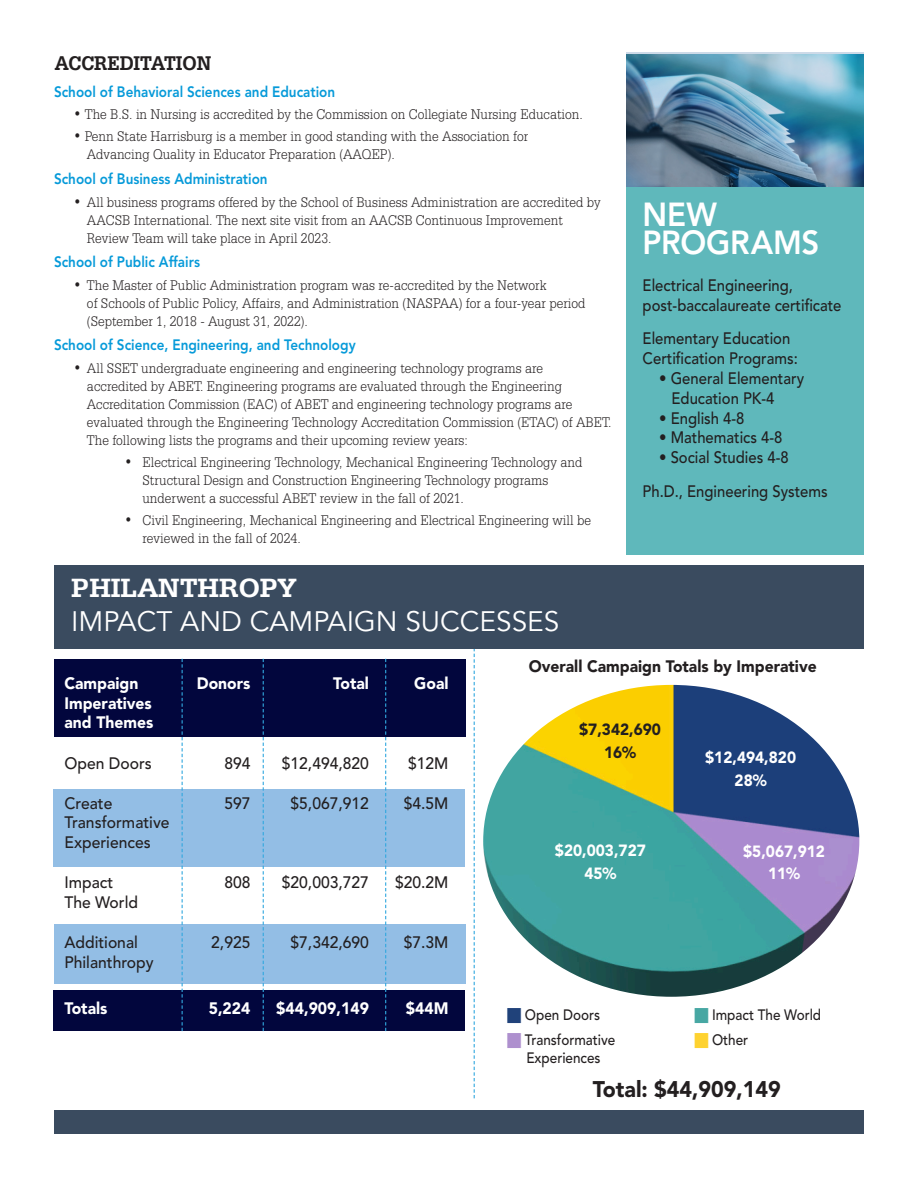
<style>
.page{position:relative;width:918px;height:1188px;background:#fff}
.page>*{position:absolute;margin:0;border:0;box-sizing:border-box;transform-origin:0 0}
.body_text{font:800 33.15px/28.5px "Avenir";letter-spacing:-.005em;color:#fff;scale:.94 1}
.t1{font:28.05px/33.6px "Avenir";color:#fff}
.t2{font:900 22.5px "Avenir";color:#231f20;scale:.95 1}
.t3{font:700 21px "Serifa BT";color:#231f20;scale:.9 1}
.t4{font:500 16.5px/19.8px "Avenir";color:#231f20;scale:.9 1}
.t5{font:500 16.5px/19.8px "Avenir";color:#231f20;scale:.95 1}
.t6{font:900 16.5px/19.8px "Avenir";color:#fff;scale:.95 1}
.t7{font:900 16.5px "Avenir";color:#231f20;scale:.95 1}
.t8{font:900 16.2px "Avenir";color:#fff;scale:.95 1}
.t9{font:900 16.2px "Avenir";color:#231f20;scale:.95 1}
.t10{font:300 15px/18px "Serifa BT";color:#231f20;scale:.9 1}
.t11{font:800 15px "Avenir";color:#069ad9;scale:.9 1}
.t12{font:500 15px/18px "Avenir";color:#231f20;scale:.9 1}
.s1{font-family:"Serifa BT";font-weight:700}
</style>
<div class="page">
<svg style="left:474px;top:649px;width:1px;height:449px"></svg>
<div style="left:54px;top:991px;width:411px;height:40px;background:#02063d"></div>
<div style="left:54px;top:925px;width:411px;height:59px;background:#93bee5"></div>
<div style="left:54px;top:789px;width:411px;height:77px;background:#93bee5"></div>
<div style="left:55px;top:659px;width:411px;height:77px;background:#02063d"></div>
<div style="left:54px;top:565px;width:810px;height:84px;background:#3a4b5f"></div>
<img style="left:626px;top:53px;width:238px;height:134px">
<div style="left:626px;top:187px;width:238px;height:367px;background:#5fb8bb"></div>
<div style="left:54px;top:1110px;width:810px;height:24px;background:#3a4b5f"></div>
<img style="left:483px;top:685px;width:376px;height:312px">
<svg style="left:182px;top:659px;width:1px;height:372px"></svg>
<svg style="left:263px;top:659px;width:1px;height:372px"></svg>
<svg style="left:385px;top:659px;width:1px;height:372px"></svg>
<p class="t3" style="left:55px;top:50px;width:176px">ACCREDITATION</p>
<p class="t11" style="left:54px;top:83px;width:314px">School of Behavioral Sciences and Education</p>
<p class="t10" style="left:73px;top:105px;width:567px">• The B.S. in Nursing is accredited by the Commission on Collegiate Nursing Education.</p>
<p class="t10" style="left:87px;top:127px;width:492px;text-indent:-14px">• Penn State Harrisburg is a member in good standing with the Association for<br>Advancing Quality in Educator Preparation (AAQEP).</p>
<p class="t11" style="left:54px;top:170px;width:239px">School of Business Administration</p>
<p class="t10" style="left:87px;top:192px;width:572px;text-indent:-14px">• All business programs offered by the School of Business Administration are accredited by<br>AACSB International. The next site visit from an AACSB Continuous Improvement<br>Review Team will take place in April 2023.</p>
<p class="t11" style="left:54px;top:253px;width:164px">School of Public Affairs</p>
<p class="t10" style="left:87px;top:276px;width:555px;text-indent:-14px">• The Master of Public Administration program was re-accredited by the Network<br>of Schools of Public Policy, Affairs, and Administration (NASPAA) for a four-year period (September 1, 2018 - August 31, 2022).</p>
<p class="t11" style="left:54px;top:336px;width:337px">School of Science, Engineering, and Technology</p>
<p class="t10" style="left:87px;top:359px;width:584px;text-indent:-14px">• All SSET undergraduate engineering and engineering technology programs are<br>accredited by ABET. Engineering programs are evaluated through the Engineering Accreditation Commission (EAC) of ABET and engineering technology programs are evaluated through the Engineering Technology Accreditation Commission (ETAC) of ABET.<br>The following lists the programs and their upcoming review years:</p>
<p class="t10" style="left:143px;top:453px;width:490px;text-indent:-18px">• Electrical Engineering Technology, Mechanical Engineering Technology and<br>Structural Design and Construction Engineering Technology programs underwent a successful ABET review in the fall of 2021.</p>
<p class="t10" style="left:143px;top:511px;width:500px;text-indent:-18px">• Civil Engineering, Mechanical Engineering and Electrical Engineering will be reviewed in the fall of 2024.</p>
<p class="t1" style="left:71px;top:572px;width:490px"><span class="s1">PHILANTHROPY<br></span>IMPACT AND CAMPAIGN SUCCESSES</p>
<p class="body_text" style="left:643px;top:200px;width:190px">NEW<br>PROGRAMS</p>
<p class="t4" style="left:643px;top:276px;width:223px">Electrical Engineering, post-baccalaureate certificate</p>
<p class="t4" style="left:643px;top:329px;width:174px">Elementary Education<br>Certification Programs:</p>
<p class="t4" style="left:672px;top:369px;width:149px;text-indent:-12px">• General Elementary<br>Education PK-4</p>
<p class="t4" style="left:659px;top:408px;width:96px">• English 4-8</p>
<p class="t4" style="left:659px;top:428px;width:138px">• Mathematics 4-8</p>
<p class="t4" style="left:659px;top:448px;width:145px">• Social Studies 4-8</p>
<p class="t4" style="left:643px;top:481px;width:207px">Ph.D., Engineering Systems</p>
<p class="t6" style="left:64px;top:673px;width:79px">Campaign</p>
<p class="t6" style="left:197px;top:673px;width:58px">Donors</p>
<p class="t6" style="left:333px;top:673px;width:39px">Total</p>
<p class="t6" style="left:414px;top:673px;width:38px">Goal</p>
<p class="t6" style="left:64px;top:693px;width:95px">Imperatives and Themes</p>
<p class="t5" style="left:64px;top:753px;width:94px">Open Doors</p>
<p class="t5" style="left:224px;top:753px;width:29px">894</p>
<p class="t5" style="left:282px;top:753px;width:93px">$12,494,820</p>
<p class="t5" style="left:408px;top:753px;width:44px">$12M</p>
<p class="t5" style="left:64px;top:793px;width:52px">Create</p>
<p class="t5" style="left:224px;top:793px;width:29px">597</p>
<p class="t5" style="left:291px;top:793px;width:84px">$5,067,912</p>
<p class="t5" style="left:404px;top:793px;width:49px">$4.5M</p>
<p class="t5" style="left:64px;top:813px;width:112px">Transformative<br>Experiences</p>
<p class="t5" style="left:64px;top:873px;width:53px">Impact</p>
<p class="t5" style="left:224px;top:873px;width:29px">808</p>
<p class="t5" style="left:282px;top:873px;width:93px">$20,003,727</p>
<p class="t5" style="left:395px;top:873px;width:58px">$20.2M</p>
<p class="t5" style="left:64px;top:893px;width:79px">The World</p>
<p class="t5" style="left:64px;top:933px;width:79px">Additional</p>
<p class="t5" style="left:211px;top:933px;width:43px">2,925</p>
<p class="t5" style="left:291px;top:933px;width:84px">$7,342,690</p>
<p class="t5" style="left:404px;top:933px;width:49px">$7.3M</p>
<p class="t5" style="left:64px;top:953px;width:95px">Philanthropy</p>
<p class="t6" style="left:64px;top:998px;width:47px">Totals</p>
<p class="t6" style="left:209px;top:998px;width:45px">5,224</p>
<p class="t6" style="left:276px;top:998px;width:99px">$44,909,149</p>
<p class="t6" style="left:406px;top:998px;width:46px">$44M</p>
<p class="t7" style="left:529px;top:656px;width:305px">Overall Campaign Totals by Imperative</p>
<p class="t9" style="left:579px;top:720px;width:88px">$7,342,690</p>
<p class="t9" style="left:604px;top:743px;width:35px">16%</p>
<p class="t8" style="left:555px;top:841px;width:97px">$20,003,727</p>
<p class="t8" style="left:584px;top:863px;width:35px">45%</p>
<p class="t8" style="left:705px;top:748px;width:97px">$12,494,820</p>
<p class="t8" style="left:735px;top:770px;width:35px">28%</p>
<p class="t8" style="left:743px;top:841px;width:88px">$5,067,912</p>
<p class="t8" style="left:768px;top:864px;width:35px">11%</p>
<p class="t12" style="left:712px;top:1006px;width:123px">Impact The World</p>
<p class="t12" style="left:712px;top:1031px;width:42px">Other</p>
<p class="t2" style="left:593px;top:1076px;width:199px">Total: $44,909,149</p>
<p class="t12" style="left:525px;top:1006px;width:85px">Open Doors</p>
<p class="t12" style="left:525px;top:1031px;width:102px">Transformative<br>Experiences</p>
</div>
